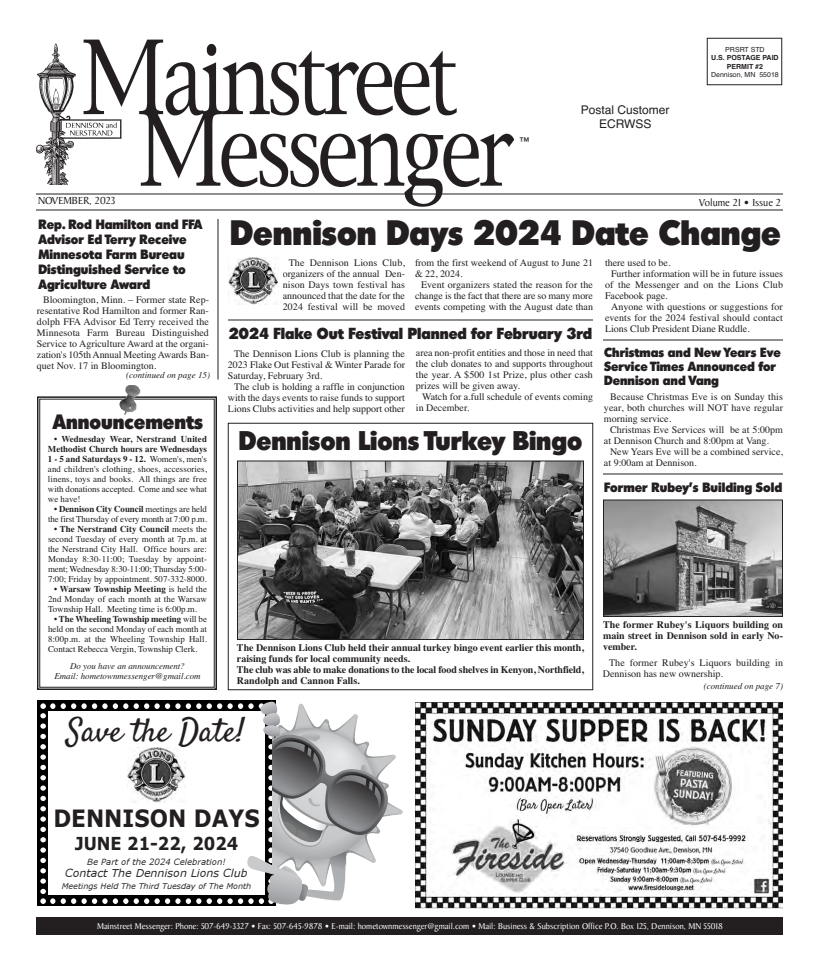
<style>
.page{position:relative;width:819px;height:972px;background:#fff}
.page>*{position:absolute;margin:0;border:0;box-sizing:border-box;transform-origin:0 0}
.t1{font:34px "Admisi Display S Si";color:#231f20}
.t2{font:33px "Satisfy Regular+T42+XYXIJT";color:#231f20}
.t3{font:26px "Admisi Display S Si";color:#231f20}
.t4{font:24px "Verdana Bold+T42+GTNCEC";color:#231f20;scale:.9 1}
.t5{font:20px "Admisi Display S Si";color:#231f20}
.t6{font:18px "Verdana Bold+T42+GTNCEC";color:#231f20;scale:.9 1}
.t7{font:15.4px "Admisi Display S Si";color:#231f20}
.t8{font:13px/15px "Admisi Display S Si";color:#231f20}
.t9{font:12.8px/14px "Admisi Display S Si";color:#231f20}
.t10{font:12px/14.4px "Helvetica";color:#231f20;text-align:center}
.t11{font:11px "Baker Signet";color:#231f20}
.t12{font:11px "Verdana Italic+T42+DTEIVK";color:#222}
.t13{font:10px/11px "Times";color:#231f20;text-align:justify}
.t14{font:700 10px/11px "Times";color:#231f20;text-align:justify}
.t15{font:9px/10px "Times";color:#231f20;text-align:justify}
.t16{font:9px "Baker Signet";color:#fff}
.t17{font:italic 9px/10.3px "Times";color:#231f20;text-align:center}
.t18{font:8.5px "Verdana Italic+T42+DTEIVK";color:#222}
.t19{font:8px "Verdana Italic+T42+DTEIVK";color:#222}
.t20{font:7px "Helvetica";color:#231f20}
.t21{font:700 7px/8.4px "Helvetica";color:#231f20;text-align:center}
.s1{font-weight:700}
</style>
<div class="page">
<div style="left:36px;top:917px;width:747px;height:18px;background:#231f20"></div>
<img style="left:36px;top:39px;width:478px;height:168px">
<hr style="left:36px;top:210px;width:747px;height:1px;background:#231f20">
<div style="left:707px;top:38px;width:75px;height:47px;border:1px solid #231f20"></div>
<hr style="left:36px;top:194px;width:747px;height:1px;background:#231f20">
<div style="left:37px;top:396px;width:180px;height:294px;border:2px solid #231f20"></div>
<img style="left:119px;top:385px;width:21px;height:30px">
<img style="left:415px;top:702px;width:368px;height:207px">
<hr style="left:218px;top:219px;width:1px;height:161px;background:#231f20">
<svg style="left:37px;top:701px;width:10px;height:10px"></svg>
<svg style="left:37px;top:895px;width:10px;height:10px"></svg>
<img style="left:47px;top:701px;width:199px;height:10px">
<img style="left:47px;top:895px;width:199px;height:10px">
<img style="left:37px;top:711px;width:10px;height:184px">
<svg style="left:246px;top:700px;width:157px;height:206px"></svg>
<img style="left:127px;top:748px;width:59px;height:55px">
<div style="left:228px;top:423px;width:365px;height:267px;border:1px solid #231f20"></div>
<img style="left:239px;top:462px;width:343px;height:176px">
<div style="left:237px;top:460px;width:347px;height:180px;border:1px solid #231f20"></div>
<img style="left:605px;top:502px;width:176px;height:113px">
<div style="left:603px;top:500px;width:180px;height:117px;border:1px solid #231f20"></div>
<hr style="left:603px;top:474px;width:180px;height:1px;background:#231f20">
<img style="left:228px;top:258px;width:51px;height:47px">
<hr style="left:603px;top:340px;width:180px;height:1px;background:#231f20">
<hr style="left:228px;top:320px;width:365px;height:1px;background:#231f20">
<p class="t10" style="left:518px;top:135px;width:13px">™</p>
<p class="t10" style="left:581px;top:102px;width:90px">Postal Customer<br>ECRWSS</p>
<p class="t20" style="left:725px;top:45px;width:41px">PRSRT STD</p>
<p class="t21" style="left:711px;top:54px;width:69px">U.S. POSTAGE PAID<br>PERMIT #2</p>
<p class="t20" style="left:711px;top:70px;width:69px">Dennison, MN 55018</p>
<p class="t11" style="left:38px;top:197px;width:79px">NOVEMBER, 2023</p>
<p class="t11" style="left:699px;top:198px;width:83px">Volume 21 • Issue 2</p>
<h3 class="t8" style="left:38px;top:218px;width:166px">Rep. Rod Hamilton and FFA<br>Advisor Ed Terry Receive<br>Minnesota Farm Bureau<br>Distinguished Service to<br>Agriculture Award</h3>
<p class="t13" style="left:37px;top:294px;width:174px;text-indent:6px">Bloomington, Minn. – Former state Rep&shy;resentative Rod Hamilton and former Ran&shy;dolph FFA Advisor Ed Terry received the Minnesota Farm Bureau Distinguished Service to Agriculture Award at the organi&shy;zation's 105th Annual Meeting Awards Ban&shy;quet Nov. 17 in Bloomington.</p>
<p class="t17" style="left:126px;top:370px;width:85px">(continued on page 15)</p>
<h3 class="t5" style="left:53px;top:414px;width:152px">Announcements</h3>
<p class="t15" style="left:48px;top:434px;width:161px;text-indent:6px"><span class="s1">• Wednesday Wear, Nerstrand United Methodist Church hours are Wednesdays 1 - 5 and Saturdays 9 - 12.</span> Women's, men's and children's clothing, shoes, accessories, linens, toys and books. All things are free with donations accepted. Come and see what we have!</p>
<p class="t15" style="left:48px;top:504px;width:160px;text-align:right"><span class="s1">• Dennison City Council</span> meetings are held the first Thursday of every month at 7:00 p.m.</p>
<p class="t15" style="left:48px;top:524px;width:161px;text-indent:6px"><span class="s1">• The Nerstrand City Council</span> meets the second Tuesday of every month at 7p.m. at the Nerstrand City Hall. Office hours are:<br>Monday 8:30-11:00; Tuesday by appoint&shy;ment; Wednesday 8:30-11:00; Thursday 5:00- 7:00; Friday by appointment. 507-332-8000.</p>
<p class="t15" style="left:48px;top:584px;width:161px;text-indent:6px">• <span class="s1">Warsaw Township Meeting</span> is held the 2nd Monday of each month at the Warsaw Township Hall. Meeting time is 6:00p.m.</p>
<p class="t15" style="left:48px;top:614px;width:160px;text-indent:6px"><span class="s1">• The Wheeling Township meeting</span> will be held on the second Monday of each month at 8:00p.m. at the Wheeling Township Hall.<br>Contact Rebecca Vergin, Township Clerk.</p>
<p class="t17" style="left:54px;top:660px;width:148px">Do you have an announcement?<br>Email: hometownmessenger@gmail.com</p>
<h1 class="t1" style="left:230px;top:220px;width:552px">Dennison Days 2024 Date Change</h1>
<p class="t13" style="left:283px;top:257px;width:124px;text-indent:6px">The Dennison Lions Club, organizers of the annual Den&shy;nison Days town festival has announced that the date for the 2024 festival will be moved</p>
<p class="t13" style="left:415px;top:257px;width:180px">from the first weekend of August to June 21 &amp; 22, 2024.</p>
<p class="t13" style="left:415px;top:279px;width:179px;text-indent:6px">Event organizers stated the reason for the change is the fact that there are so many more events competing with the August date than</p>
<h3 class="t7" style="left:229px;top:328px;width:365px">2024 Flake Out Festival Planned for February 3rd</h3>
<p class="t13" style="left:228px;top:348px;width:179px;text-indent:6px">The Dennison Lions Club is planning the 2023 Flake Out Festival &amp; Winter Parade for Saturday, February 3rd.</p>
<p class="t13" style="left:228px;top:381px;width:179px;text-indent:6px">The club is holding a raffle in conjunction with the days events to raise funds to support Lions Clubs activities and help support other</p>
<p class="t13" style="left:416px;top:347px;width:179px">area non-profit entities and those in need that the club donates to and supports throughout the year. A $500 1st Prize, plus other cash prizes will be given away.</p>
<p class="t13" style="left:416px;top:391px;width:179px;text-indent:6px">Watch for a.full schedule of events coming in December.</p>
<h3 class="t3" style="left:239px;top:431px;width:345px">Dennison Lions Turkey Bingo</h3>
<p class="t13" style="left:605px;top:257px;width:67px">there used to be.</p>
<p class="t13" style="left:611px;top:268px;width:173px">Further information will be in future issues</p>
<p class="t13" style="left:605px;top:279px;width:180px">of the Messenger and on the Lions Club</p>
<p class="t13" style="left:605px;top:290px;width:64px">Facebook page.</p>
<p class="t13" style="left:611px;top:301px;width:173px">Anyone with questions or suggestions for</p>
<p class="t13" style="left:605px;top:312px;width:180px">events for the 2024 festival should contact</p>
<p class="t13" style="left:605px;top:323px;width:146px">Lions Club President Diane Ruddle.</p>
<p class="t9" style="left:604px;top:346px;width:178px">Christmas and New Years Eve<br>Service Times Announced for<br>Dennison and Vang</p>
<p class="t13" style="left:604px;top:391px;width:181px;text-indent:6px">Because Christmas Eve is on Sunday this year, both churches will NOT have regular morning service.</p>
<p class="t13" style="left:604px;top:424px;width:180px;text-indent:6px">Christmas Eve Services will be at 5:00pm at Dennison Church and 8:00pm at Vang.</p>
<p class="t13" style="left:604px;top:446px;width:181px;text-indent:6px">New Years Eve will be a combined service, at 9:00am at Dennison.</p>
<h3 class="t8" style="left:604px;top:481px;width:180px">Former Rubey’s Building Sold</h3>
<p class="t14" style="left:237px;top:642px;width:349px;text-align:left">The Dennison Lions Club held their annual turkey bingo event earlier this month, raising funds for local community needs.<br>The club was able to make donations to the local food shelves in Kenyon, Northfield, Randolph and Cannon Falls.</p>
<p class="t14" style="left:603px;top:619px;width:182px">The former Rubey's Liquors building on main street in Dennison sold in early No&shy;vember.</p>
<p class="t13" style="left:603px;top:657px;width:182px;text-indent:6px">The former Rubey's Liquors building in<br>Dennison has new ownership.</p>
<p class="t17" style="left:704px;top:680px;width:81px">(continued on page 7)</p>
<h2 class="t2" style="left:66px;top:710px;width:181px">Save the Date!</h2>
<h3 class="t4" style="left:53px;top:802px;width:231px">DENNISON DAYS</h3>
<h3 class="t6" style="left:75px;top:832px;width:183px">JUNE 21-22, 2024</h3>
<p class="t18" style="left:87px;top:857px;width:140px">Be Part of the 2024 Celebration!</p>
<p class="t12" style="left:65px;top:866px;width:184px">Contact The Dennison Lions Club</p>
<p class="t19" style="left:62px;top:881px;width:191px">Meetings Held The Third Tuesday of The Month</p>
<p class="t16" style="left:97px;top:922px;width:627px">Mainstreet Messenger: Phone: 507-649-3327 • Fax: 507-645-9878 • E-mail: hometownmessenger@gmail.com • Mail: Business &amp; Subscription Office P.O. Box 125, Dennison, MN 55018</p>
</div>
